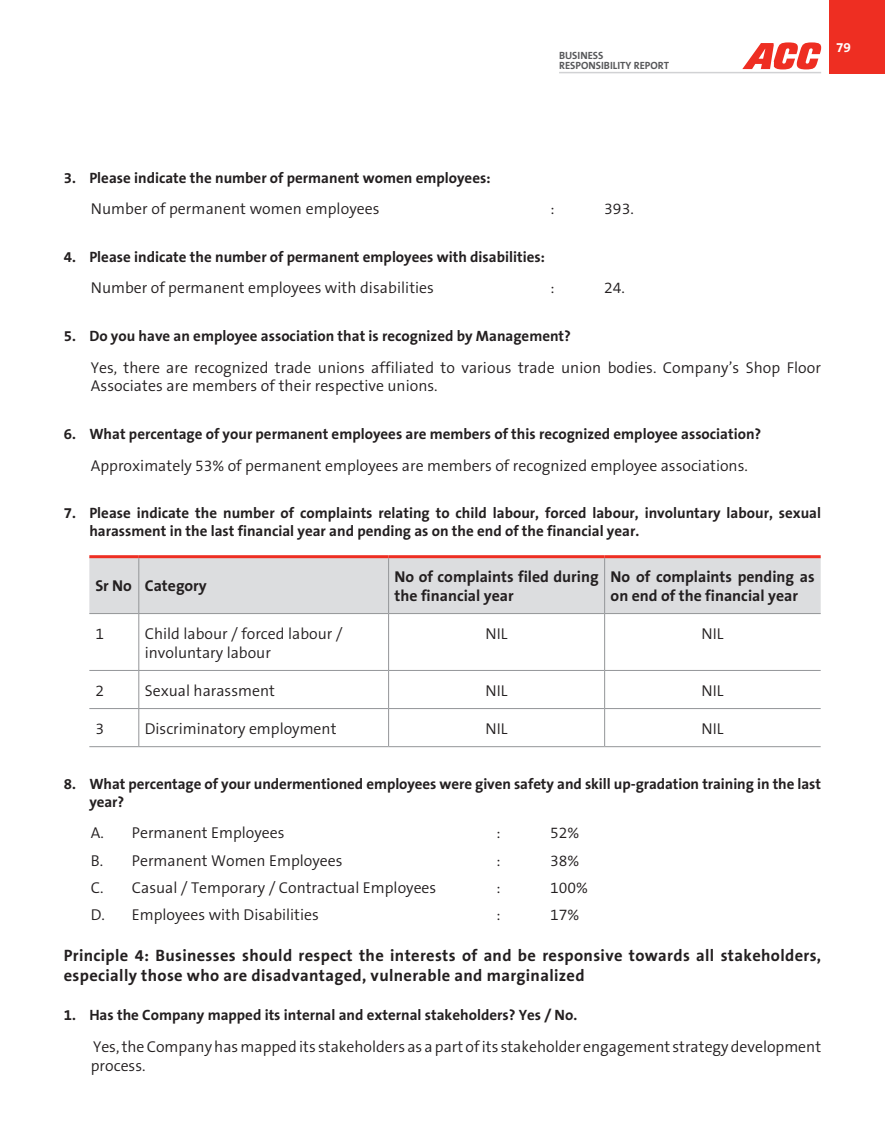
<style>
.page{position:relative;width:885px;height:1127px;background:#fff}
.page>*{position:absolute;margin:0;border:0;box-sizing:border-box;transform-origin:0 0}
.t1{font:700 16.5px/19.8px "The Sans B7";letter-spacing:.02em;color:#231f20}
.t2{font:300 15.75px/18.8px "The Sans B4";color:#231f20}
.t3{font:700 15.75px/18.8px "The Sans B7";color:#231f20}
.t4{font:700 15px/18px "The Sans B7";color:#231f20}
.t5{font:700 13.5px "The Sans B7";color:#fff}
.t6{font:700 10.5px/10.5px "The Sans B7";color:#57585a}
</style>
<div class="page">
<svg style="left:742px;top:42px;width:79px;height:27px"></svg>
<hr style="left:559px;top:72px;width:262px;height:1px;background:#d1d2d4">
<div style="left:829px;top:0;width:55px;height:73px;background:#ee2e22"></div>
<div style="left:89px;top:558px;width:731px;height:55px;background:#dcdddf"></div>
<hr style="left:138px;top:614px;width:1px;height:56px;background:#939598">
<hr style="left:388px;top:614px;width:1px;height:56px;background:#939598">
<hr style="left:604px;top:614px;width:1px;height:56px;background:#939598">
<hr style="left:89px;top:670px;width:50px;height:1px;background:#939598">
<hr style="left:139px;top:670px;width:249px;height:1px;background:#939598">
<hr style="left:138px;top:671px;width:1px;height:37px;background:#939598">
<hr style="left:388px;top:670px;width:216px;height:1px;background:#939598">
<hr style="left:388px;top:671px;width:1px;height:37px;background:#939598">
<hr style="left:604px;top:670px;width:216px;height:1px;background:#939598">
<hr style="left:604px;top:671px;width:1px;height:37px;background:#939598">
<hr style="left:89px;top:708px;width:50px;height:1px;background:#939598">
<hr style="left:139px;top:708px;width:249px;height:1px;background:#939598">
<hr style="left:138px;top:709px;width:1px;height:37px;background:#939598">
<hr style="left:388px;top:708px;width:216px;height:1px;background:#939598">
<hr style="left:388px;top:709px;width:1px;height:37px;background:#939598">
<hr style="left:604px;top:708px;width:216px;height:1px;background:#939598">
<hr style="left:604px;top:709px;width:1px;height:37px;background:#939598">
<hr style="left:89px;top:555px;width:50px;height:3px;background:#ee2e22">
<hr style="left:139px;top:555px;width:249px;height:3px;background:#ee2e22">
<hr style="left:388px;top:555px;width:216px;height:3px;background:#ee2e22">
<hr style="left:604px;top:555px;width:216px;height:3px;background:#ee2e22">
<hr style="left:138px;top:558px;width:1px;height:55px;background:#939598">
<hr style="left:388px;top:558px;width:1px;height:55px;background:#939598">
<hr style="left:604px;top:558px;width:1px;height:55px;background:#939598">
<hr style="left:89px;top:613px;width:50px;height:1px;background:#939598">
<hr style="left:139px;top:613px;width:249px;height:1px;background:#939598">
<hr style="left:388px;top:613px;width:216px;height:1px;background:#939598">
<hr style="left:604px;top:613px;width:216px;height:1px;background:#939598">
<hr style="left:89px;top:746px;width:50px;height:1px;background:#939598">
<hr style="left:139px;top:746px;width:249px;height:1px;background:#939598">
<hr style="left:388px;top:746px;width:216px;height:1px;background:#939598">
<hr style="left:604px;top:746px;width:216px;height:1px;background:#939598">
<p class="t6" style="left:559px;top:50px;width:112px">BUSINESS<br>RESPONSIBILITY REPORT</p>
<p class="t5" style="left:836px;top:40px;width:16px">79</p>
<p class="t4" style="left:64px;top:169px;width:428px">3. Please indicate the number of permanent women employees:</p>
<p class="t2" style="left:91px;top:200px;width:290px">Number of permanent women employees</p>
<p class="t2" style="left:550px;top:200px;width:6px">:</p>
<p class="t2" style="left:604px;top:200px;width:31px">393.</p>
<p class="t4" style="left:64px;top:249px;width:482px">4. Please indicate the number of permanent employees with disabilities:</p>
<p class="t2" style="left:91px;top:280px;width:344px">Number of permanent employees with disabilities</p>
<p class="t2" style="left:550px;top:280px;width:6px">:</p>
<p class="t2" style="left:604px;top:280px;width:22px">24.</p>
<p class="t4" style="left:64px;top:328px;width:508px">5. Do you have an employee association that is recognized by Management?</p>
<p class="t2" style="left:91px;top:359px;width:731px">Yes, there are recognized trade unions affiliated to various trade union bodies. Company’s Shop Floor<br>Associates are members of their respective unions.</p>
<p class="t4" style="left:64px;top:426px;width:699px">6. What percentage of your permanent employees are members of this recognized employee association?</p>
<p class="t2" style="left:91px;top:457px;width:658px">Approximately 53% of permanent employees are members of recognized employee associations.</p>
<p class="t4" style="left:89px;top:505px;width:733px;text-indent:-26px">7. Please indicate the number of complaints relating to child labour, forced labour, involuntary labour, sexual harassment in the last financial year and pending as on the end of the financial year.</p>
<p class="t3" style="left:95px;top:578px;width:113px">Sr No Category</p>
<p class="t3" style="left:394px;top:568px;width:205px">No of complaints filed during the financial year</p>
<p class="t3" style="left:610px;top:568px;width:205px">No of complaints pending as on end of the financial year</p>
<p class="t2" style="left:95px;top:625px;width:10px">1</p>
<p class="t2" style="left:145px;top:625px;width:199px">Child labour / forced labour / involuntary labour</p>
<p class="t2" style="left:485px;top:625px;width:23px">NIL</p>
<p class="t2" style="left:701px;top:625px;width:23px">NIL</p>
<p class="t2" style="left:95px;top:682px;width:10px">2</p>
<p class="t2" style="left:145px;top:682px;width:132px">Sexual harassment</p>
<p class="t2" style="left:485px;top:682px;width:23px">NIL</p>
<p class="t2" style="left:701px;top:682px;width:23px">NIL</p>
<p class="t2" style="left:95px;top:720px;width:10px">3</p>
<p class="t2" style="left:145px;top:720px;width:193px">Discriminatory employment</p>
<p class="t2" style="left:485px;top:720px;width:23px">NIL</p>
<p class="t2" style="left:701px;top:720px;width:23px">NIL</p>
<p class="t4" style="left:89px;top:775px;width:733px;text-indent:-26px">8. What percentage of your undermentioned employees were given safety and skill up-gradation training in the last year?</p>
<p class="t2" style="left:91px;top:824px;width:195px">A. Permanent Employees</p>
<p class="t2" style="left:496px;top:824px;width:6px">:</p>
<p class="t2" style="left:550px;top:824px;width:31px">52%</p>
<p class="t2" style="left:91px;top:852px;width:253px">B. Permanent Women Employees</p>
<p class="t2" style="left:496px;top:852px;width:6px">:</p>
<p class="t2" style="left:550px;top:852px;width:31px">38%</p>
<p class="t2" style="left:91px;top:879px;width:347px">C. Casual / Temporary / Contractual Employees</p>
<p class="t2" style="left:496px;top:879px;width:6px">:</p>
<p class="t2" style="left:550px;top:879px;width:39px">100%</p>
<p class="t2" style="left:91px;top:906px;width:229px">D. Employees with Disabilities</p>
<p class="t2" style="left:496px;top:906px;width:6px">:</p>
<p class="t2" style="left:550px;top:906px;width:31px">17%</p>
<p class="t1" style="left:64px;top:946px;width:758px">Principle 4: Businesses should respect the interests of and be responsive towards all stakeholders, especially those who are disadvantaged, vulnerable and marginalized</p>
<p class="t4" style="left:64px;top:1007px;width:515px">1. Has the Company mapped its internal and external stakeholders? Yes / No.</p>
<p class="t2" style="left:91px;top:1038px;width:731px">Yes, the Company has mapped its stakeholders as a part of its stakeholder engagement strategy development process.</p>
</div>
